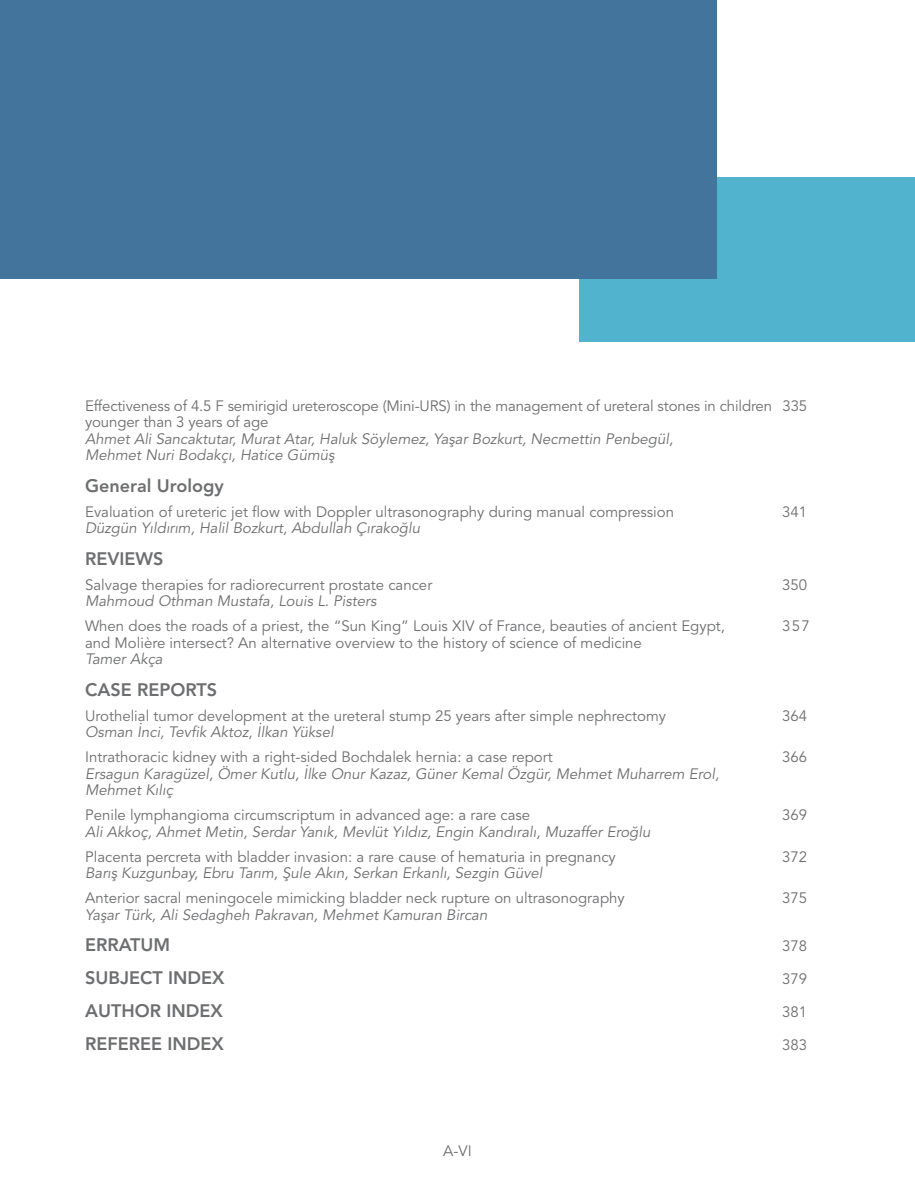
<style>
.page{position:relative;width:915px;height:1191px;background:#fff}
.page>*{position:absolute;margin:0;border:0;box-sizing:border-box;transform-origin:0 0}
.t1{font:800 18px "Avenir LT Std";color:#6d6e70}
.t2{font:15px/16.5px "Avenir LT Std";color:#6d6e70}
.t3{font:italic 15px/16.5px "Avenir LT Std";color:#6d6e70}
</style>
<div class="page">
<div style="left:579px;top:178px;width:335px;height:164px;background:#52b3cf"></div>
<div style="left:0;top:0;width:716px;height:279px;background:#43749c"></div>
<p class="t2" style="left:85px;top:398px;width:723px">Effectiveness of 4.5 F semirigid ureteroscope (Mini-URS) in the management of ureteral stones in children 335 younger than 3 years of age</p>
<p class="t3" style="left:85px;top:431px;width:589px">Ahmet Ali Sancaktutar, Murat Atar, Haluk Söylemez, Yaşar Bozkurt, Necmettin Penbegül,<br>Mehmet Nuri Bodakçı, Hatice Gümüş</p>
<p class="t1" style="left:85px;top:476px;width:140px">General Urology</p>
<p class="t2" style="left:85px;top:504px;width:590px">Evaluation of ureteric jet flow with Doppler ultrasonography during manual compression</p>
<p class="t2" style="left:782px;top:504px;width:27px">341</p>
<p class="t3" style="left:85px;top:520px;width:336px">Düzgün Yıldırım, Halil Bozkurt, Abdullah Çırakoğlu</p>
<p class="t1" style="left:85px;top:549px;width:80px">REVIEWS</p>
<p class="t2" style="left:85px;top:577px;width:348px">Salvage therapies for radiorecurrent prostate cancer</p>
<p class="t2" style="left:782px;top:577px;width:27px">350</p>
<p class="t3" style="left:85px;top:593px;width:293px">Mahmoud Othman Mustafa, Louis L. Pisters</p>
<p class="t2" style="left:85px;top:618px;width:641px">When does the roads of a priest, the “Sun King” Louis XIV of France, beauties of ancient Egypt,</p>
<p class="t2" style="left:782px;top:618px;width:29px">357</p>
<p class="t2" style="left:85px;top:635px;width:558px">and Molière intersect? An alternative overview to the history of science of medicine</p>
<p class="t3" style="left:85px;top:651px;width:79px">Tamer Akça</p>
<p class="t1" style="left:85px;top:680px;width:133px">CASE REPORTS</p>
<p class="t2" style="left:85px;top:708px;width:582px">Urothelial tumor development at the ureteral stump 25 years after simple nephrectomy</p>
<p class="t2" style="left:782px;top:708px;width:27px">364</p>
<p class="t3" style="left:85px;top:724px;width:250px">Osman İnci, Tevfik Aktoz, İlkan Yüksel</p>
<p class="t2" style="left:85px;top:749px;width:469px">Intrathoracic kidney with a right-sided Bochdalek hernia: a case report</p>
<p class="t2" style="left:782px;top:749px;width:27px">366</p>
<p class="t3" style="left:85px;top:766px;width:635px">Ersagun Karagüzel, Ömer Kutlu, İlke Onur Kazaz, Güner Kemal Özgür, Mehmet Muharrem Erol,<br>Mehmet Kılıç</p>
<p class="t2" style="left:85px;top:807px;width:446px">Penile lymphangioma circumscriptum in advanced age: a rare case</p>
<p class="t2" style="left:782px;top:807px;width:27px">369</p>
<p class="t3" style="left:85px;top:824px;width:566px">Ali Akkoç, Ahmet Metin, Serdar Yanık, Mevlüt Yıldız, Engin Kandıralı, Muzaffer Eroğlu</p>
<p class="t2" style="left:85px;top:849px;width:532px">Placenta percreta with bladder invasion: a rare cause of hematuria in pregnancy</p>
<p class="t2" style="left:782px;top:849px;width:27px">372</p>
<p class="t3" style="left:85px;top:865px;width:459px">Barış Kuzgunbay, Ebru Tarım, Şule Akın, Serkan Erkanlı, Sezgin Güvel</p>
<p class="t2" style="left:85px;top:890px;width:541px">Anterior sacral meningocele mimicking bladder neck rupture on ultrasonography</p>
<p class="t2" style="left:782px;top:890px;width:27px">375</p>
<p class="t3" style="left:85px;top:907px;width:403px">Yaşar Türk, Ali Sedagheh Pakravan, Mehmet Kamuran Bircan</p>
<p class="t1" style="left:85px;top:936px;width:87px">ERRATUM</p>
<p class="t2" style="left:782px;top:938px;width:27px">378</p>
<p class="t1" style="left:85px;top:969px;width:141px">SUBJECT INDEX</p>
<p class="t2" style="left:782px;top:971px;width:27px">379</p>
<p class="t1" style="left:85px;top:1002px;width:139px">AUTHOR INDEX</p>
<p class="t2" style="left:782px;top:1004px;width:27px">381</p>
<p class="t1" style="left:85px;top:1035px;width:140px">REFEREE INDEX</p>
<p class="t2" style="left:782px;top:1037px;width:27px">383</p>
<p class="t2" style="left:443px;top:1143px;width:30px">A-VI</p>
</div>
